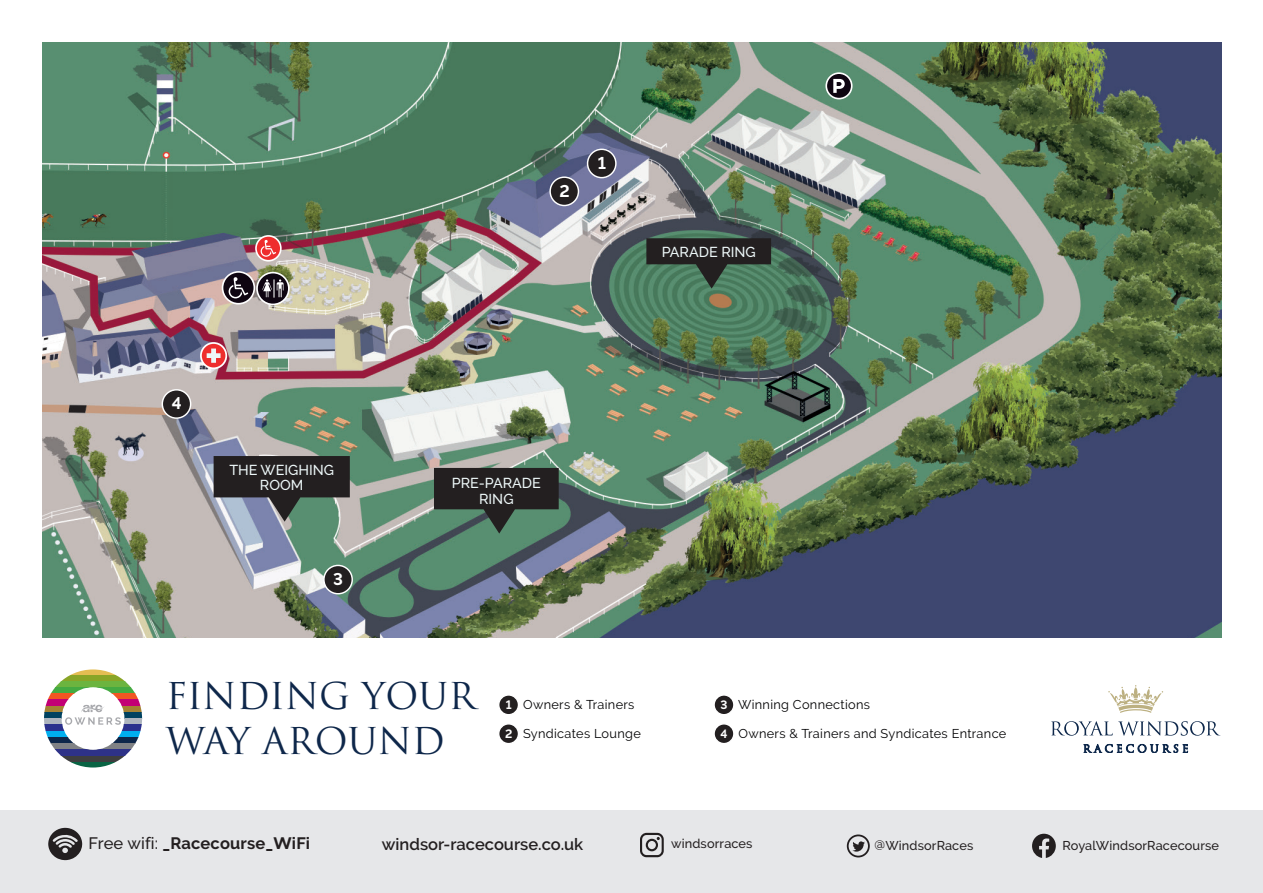
<style>
.page{position:relative;width:1263px;height:893px;background:#fff}
.page>*{position:absolute;margin:0;border:0;box-sizing:border-box;transform-origin:0 0}
.t1{font:36px "Trajan Pro 3";color:#0e274a}
.t2{font:700 16.8px "Raleway";color:#fff}
.t3{font:700 16.5px "Raleway";letter-spacing:.01em;color:#231f20}
.Body_Black_-_Master{font:600 16.5px "Raleway";color:#231f20}
.t4{font:500 14.4px/15.9px "Raleway";color:#eef8f9;text-align:center}
.t5{font:12.75px "Raleway";letter-spacing:.025em;color:#000002}
.t6{font:500 12.75px "Raleway";letter-spacing:.01em;color:#231f20}
.t7{font:700 12px "Raleway";color:#fff}
.s1{font-weight:500}
</style>
<div class="page">
<div style="left:0;top:811px;width:1263px;height:82px;background:#e6e7e9"></div>
<svg style="left:640px;top:833px;width:24px;height:24px"></svg>
<div style="left:847px;top:834px;width:23px;height:23px;border:2px solid #231f20;border-radius:50%"></div>
<svg style="left:852px;top:841px;width:13px;height:11px"></svg>
<svg style="left:1032px;top:834px;width:24px;height:24px"></svg>
<svg style="left:48px;top:828px;width:34px;height:32px"></svg>
<svg style="left:61px;top:756px;width:64px;height:6px"></svg>
<svg style="left:70px;top:669px;width:46px;height:6px"></svg>
<svg style="left:61px;top:675px;width:64px;height:6px"></svg>
<svg style="left:55px;top:681px;width:76px;height:6px"></svg>
<svg style="left:50px;top:687px;width:86px;height:7px"></svg>
<svg style="left:47px;top:694px;width:92px;height:6px"></svg>
<svg style="left:45px;top:700px;width:96px;height:6px"></svg>
<div style="left:44px;top:706px;width:98px;height:6px;background:#a48234"></div>
<svg style="left:44px;top:712px;width:98px;height:6px"></svg>
<svg style="left:44px;top:718px;width:98px;height:7px"></svg>
<svg style="left:44px;top:725px;width:98px;height:6px"></svg>
<svg style="left:45px;top:731px;width:96px;height:6px"></svg>
<svg style="left:47px;top:737px;width:92px;height:6px"></svg>
<svg style="left:50px;top:743px;width:86px;height:7px"></svg>
<svg style="left:70px;top:762px;width:46px;height:5px"></svg>
<svg style="left:55px;top:750px;width:76px;height:6px"></svg>
<svg style="left:65px;top:704px;width:56px;height:21px"></svg>
<img style="left:43px;top:43px;width:1178px;height:595px">
<svg style="left:256px;top:236px;width:25px;height:25px"></svg>
<div style="left:255px;top:235px;width:27px;height:27px;border:2px solid #fff;border-radius:50%"></div>
<svg style="left:261px;top:240px;width:15px;height:17px"></svg>
<svg style="left:826px;top:73px;width:26px;height:26px"></svg>
<div style="left:825px;top:72px;width:27px;height:27px;border:2px solid #fff;border-radius:50%"></div>
<svg style="left:833px;top:79px;width:12px;height:14px"></svg>
<svg style="left:223px;top:272px;width:31px;height:32px"></svg>
<div style="left:222px;top:271px;width:33px;height:34px;border:2px solid #fff;border-radius:50%"></div>
<svg style="left:229px;top:277px;width:19px;height:21px"></svg>
<svg style="left:434px;top:468px;width:125px;height:66px;background:#334139"></svg>
<svg style="left:646px;top:238px;width:125px;height:51px;background:#364a3d"></svg>
<svg style="left:214px;top:456px;width:136px;height:66px;background:#444a4b"></svg>
<svg style="left:201px;top:343px;width:25px;height:25px"></svg>
<div style="left:200px;top:342px;width:27px;height:27px;border:2px solid #fff;border-radius:50%"></div>
<svg style="left:205px;top:347px;width:17px;height:17px"></svg>
<svg style="left:257px;top:273px;width:32px;height:31px"></svg>
<div style="left:256px;top:272px;width:34px;height:33px;border:2px solid #fff;border-radius:50%"></div>
<svg style="left:262px;top:279px;width:21px;height:19px"></svg>
<div style="left:499px;top:695px;width:19px;height:20px;background:#231f20;border-radius:50%"></div>
<div style="left:498px;top:694px;width:21px;height:21px;border:1px solid #fff;border-radius:50%"></div>
<div style="left:499px;top:724px;width:19px;height:20px;background:#231f20;border-radius:50%"></div>
<div style="left:498px;top:723px;width:21px;height:21px;border:1px solid #fff;border-radius:50%"></div>
<div style="left:714px;top:695px;width:20px;height:20px;background:#231f20;border-radius:50%"></div>
<div style="left:713px;top:694px;width:22px;height:21px;border:1px solid #fff;border-radius:50%"></div>
<svg style="left:714px;top:724px;width:20px;height:20px"></svg>
<div style="left:713px;top:723px;width:22px;height:21px;border:1px solid #fff;border-radius:50%"></div>
<div style="left:550px;top:177px;width:28px;height:28px;background:#231f20;border-radius:50%"></div>
<div style="left:549px;top:176px;width:30px;height:30px;border:1px solid #fff;border-radius:50%"></div>
<div style="left:162px;top:390px;width:29px;height:28px;background:#231f20;border-radius:50%"></div>
<div style="left:162px;top:389px;width:29px;height:30px;border:1px solid #fff;border-radius:50%"></div>
<div style="left:324px;top:565px;width:28px;height:29px;background:#231f20;border-radius:50%"></div>
<div style="left:323px;top:565px;width:30px;height:29px;border:1px solid #fff;border-radius:50%"></div>
<div style="left:587px;top:149px;width:29px;height:29px;background:#231f20;border-radius:50%"></div>
<div style="left:587px;top:149px;width:30px;height:29px;border:1px solid #fff;border-radius:50%"></div>
<svg style="left:1051px;top:721px;width:169px;height:15px"></svg>
<svg style="left:1084px;top:744px;width:103px;height:9px"></svg>
<svg style="left:1108px;top:685px;width:55px;height:28px"></svg>
<p class="t2" style="left:559px;top:181px;width:12px">2</p>
<p class="t2" style="left:598px;top:153px;width:10px">1</p>
<p class="t4" style="left:662px;top:243px;width:96px">PARADE RING</p>
<p class="t2" style="left:172px;top:394px;width:11px">4</p>
<p class="t4" style="left:229px;top:462px;width:106px">THE WEIGHING</p>
<p class="t4" style="left:260px;top:477px;width:45px">ROOM</p>
<p class="t2" style="left:333px;top:569px;width:11px">3</p>
<p class="t4" style="left:452px;top:475px;width:91px">PRE-PARADE<br>RING</p>
<p class="t1" style="left:166px;top:671px;width:311px">FINDING YOUR</p>
<p class="t1" style="left:166px;top:716px;width:281px">WAY AROUND</p>
<p class="t7" style="left:506px;top:698px;width:7px">1</p>
<p class="t5" style="left:523px;top:697px;width:113px">Owners &amp; Trainers</p>
<p class="t7" style="left:505px;top:726px;width:9px">2</p>
<p class="t5" style="left:523px;top:726px;width:119px">Syndicates Lounge</p>
<p class="t7" style="left:720px;top:698px;width:9px">3</p>
<p class="t5" style="left:738px;top:697px;width:134px">Winning Connections</p>
<p class="t7" style="left:720px;top:726px;width:9px">4</p>
<p class="t5" style="left:738px;top:726px;width:269px">Owners &amp; Trainers and Syndicates Entrance</p>
<p class="t3" style="left:89px;top:834px;width:223px"><span class="s1">Free wifi:</span> _Racecourse_WiFi</p>
<p class="Body_Black_-_Master" style="left:382px;top:834px;width:203px">windsor-racecourse.co.uk</p>
<p class="t6" style="left:671px;top:836px;width:83px">windsorraces</p>
<p class="t6" style="left:874px;top:838px;width:100px">@WindsorRaces</p>
<p class="t6" style="left:1062px;top:838px;width:158px">RoyalWindsorRacecourse</p>
</div>
